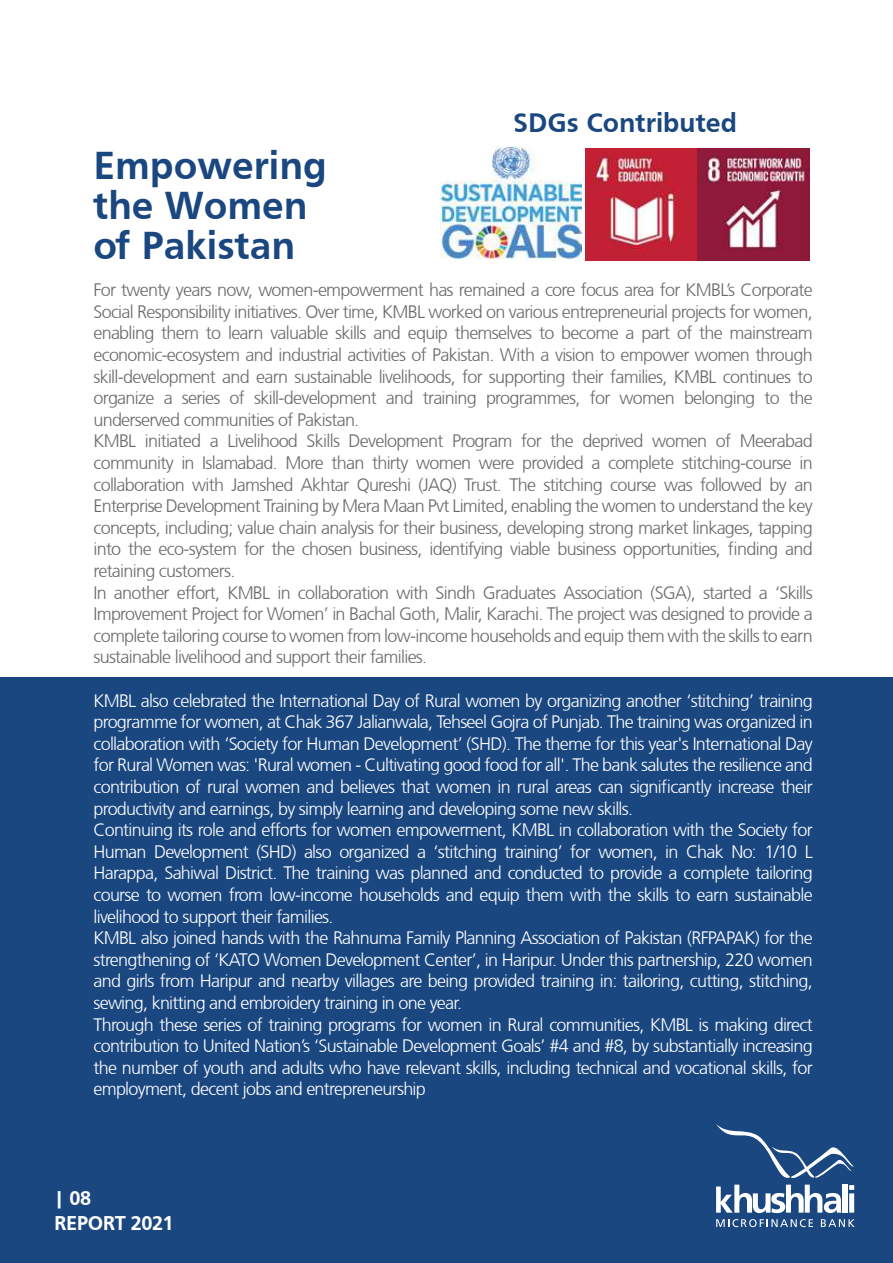
<style>
.page{position:relative;width:893px;height:1263px;background:#fff}
.page>*{position:absolute;margin:0;border:0;box-sizing:border-box;transform-origin:0 0}
.t1{font:700 40.5px/39.9px "Frutiger";color:#1a4780}
.t2{font:700 27.75px "Frutiger";color:#1a4780}
.t3{font:700 20.7px "Frutiger";letter-spacing:-.02em;color:#fff}
.t4{font:300 18px/21.6px "Frutiger CE";letter-spacing:-.04em;color:#fff}
.t5{font:300 18px/21.6px "Frutiger CE";letter-spacing:-.04em;color:#696a6d}
</style>
<div class="page">
<div style="left:0;top:677px;width:892px;height:585px;background:#1a4780"></div>
<img style="left:441px;top:146px;width:141px;height:113px">
<img style="left:586px;top:148px;width:223px;height:112px">
<svg style="left:716px;top:1219px;width:97px;height:8px"></svg>
<svg style="left:821px;top:1219px;width:34px;height:8px"></svg>
<svg style="left:716px;top:1124px;width:138px;height:89px"></svg>
<h1 class="t1" style="left:93px;top:145px;width:235px">Empowering the Women of Pakistan</h1>
<h2 class="t2" style="left:513px;top:106px;width:226px">SDGs Contributed</h2>
<p class="t5" style="left:93px;top:279px;width:721px">For twenty years now, women-empowerment has remained a core focus area for KMBL’s Corporate Social Responsibility initiatives. Over time, KMBL worked on various entrepreneurial projects for women, enabling them to learn valuable skills and equip themselves to become a part of the mainstream economic-ecosystem and industrial activities of Pakistan. With a vision to empower women through skill-development and earn sustainable livelihoods, for supporting their families, KMBL continues to organize a series of skill-development and training programmes, for women belonging to the underserved communities of Pakistan.<br>KMBL initiated a Livelihood Skills Development Program for the deprived women of Meerabad community in Islamabad. More than thirty women were provided a complete stitching-course in collaboration with Jamshed Akhtar Qureshi (JAQ) Trust. The stitching course was followed by an Enterprise Development Training by Mera Maan Pvt Limited, enabling the women to understand the key concepts, including; value chain analysis for their business, developing strong market linkages, tapping into the eco-system for the chosen business, identifying viable business opportunities, finding and retaining customers.<br>In another effort, KMBL in collaboration with Sindh Graduates Association (SGA), started a ‘Skills Improvement Project for Women’ in Bachal Goth, Malir, Karachi. The project was designed to provide a complete tailoring course to women from low-income households and equip them with the skills to earn sustainable livelihood and support their families.</p>
<p class="t4" style="left:93px;top:689px;width:721px">KMBL also celebrated the International Day of Rural women by organizing another ‘stitching’ training programme for women, at Chak 367 Jalianwala, Tehseel Gojra of Punjab. The training was organized in collaboration with ‘Society for Human Development’ (SHD). The theme for this year's International Day for Rural Women was: 'Rural women - Cultivating good food for all'. The bank salutes the resilience and contribution of rural women and believes that women in rural areas can significantly increase their productivity and earnings, by simply learning and developing some new skills.<br>Continuing its role and efforts for women empowerment, KMBL in collaboration with the Society for Human Development (SHD) also organized a ‘stitching training’ for women, in Chak No: 1/10 L Harappa, Sahiwal District. The training was planned and conducted to provide a complete tailoring course to women from low-income households and equip them with the skills to earn sustainable livelihood to support their families.<br>KMBL also joined hands with the Rahnuma Family Planning Association of Pakistan (RFPAPAK) for the strengthening of ‘KATO Women Development Center’, in Haripur. Under this partnership, 220 women and girls from Haripur and nearby villages are being provided training in: tailoring, cutting, stitching, sewing, knitting and embroidery training in one year.<br>Through these series of training programs for women in Rural communities, KMBL is making direct contribution to United Nation’s ‘Sustainable Development Goals’ #4 and #8, by substantially increasing the number of youth and adults who have relevant skills, including technical and vocational skills, for employment, decent jobs and entrepreneurship</p>
<p class="t3" style="left:54px;top:1186px;width:39px">| 08</p>
<p class="t3" style="left:54px;top:1211px;width:121px">REPORT 2021</p>
</div>
